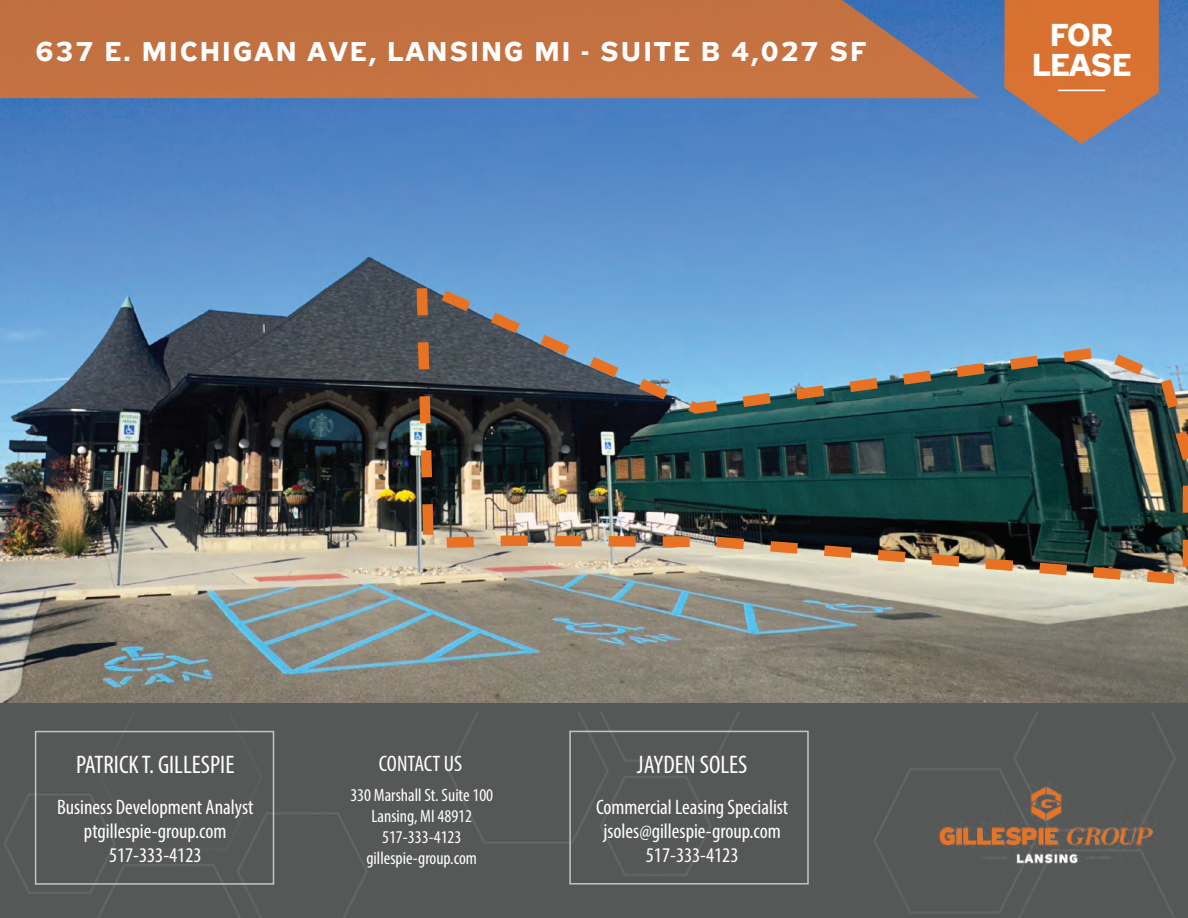
<style>
.page{position:relative;width:1188px;height:918px;background:#fff}
.page>*{position:absolute;margin:0;border:0;box-sizing:border-box;transform-origin:0 0}
.t1{font:700 31.5px/29.8px "Zeppelin 32";color:#fff;text-align:center}
.t2{font:700 27px "Zeppelin 32";letter-spacing:.095em;color:#fff}
.t3{font:condensed 25.5px "Myriad Pro";color:#fff}
.t4{font:condensed 22.5px "Myriad Pro";color:#fff}
.t5{font:condensed 21px/24px "Myriad Pro";color:#fff;text-align:center}
.t6{font:condensed 18px/21px "Myriad Pro";color:#fff;text-align:center}
</style>
<div class="page">
<img style="left:0;top:0;width:1188px;height:703px">
<div style="left:0;top:703px;width:1188px;height:215px;background:#565757"></div>
<img style="left:4px;top:713px;width:1172px;height:205px">
<img style="left:935px;top:773px;width:222px;height:106px">
<div style="left:35px;top:731px;width:239px;height:154px;border:2px solid #fff"></div>
<svg style="left:0;top:0;width:979px;height:98px;background:#ba7149"></svg>
<svg style="left:1004px;top:0;width:155px;height:144px;background:#be764e"></svg>
<hr style="left:1058px;top:90px;width:47px;height:1px;background:#fff">
<img style="left:411px;top:269px;width:777px;height:322px">
<p class="t2" style="left:36px;top:36px;width:831px">637 E. MICHIGAN AVE, LANSING MI - SUITE B 4,027 SF</p>
<h1 class="t1" style="left:1032px;top:21px;width:101px">FOR<br>LEASE</h1>
<p class="t3" style="left:76px;top:750px;width:160px">PATRICK T. GILLESPIE</p>
<p class="t5" style="left:57px;top:794px;width:198px">Business Development Analyst ptgillespie-group.com<br>517-333-4123</p>
<p class="t4" style="left:379px;top:750px;width:85px">CONTACT US</p>
<p class="t6" style="left:350px;top:785px;width:144px">330 Marshall St. Suite 100<br>Lansing, MI 48912<br>517-333-4123 gillespie-group.com</p>
<p class="t3" style="left:637px;top:750px;width:112px">JAYDEN SOLES</p>
<p class="t5" style="left:596px;top:794px;width:194px">Commercial Leasing Specialist jsoles@gillespie-group.com<br>517-333-4123</p>
</div>
